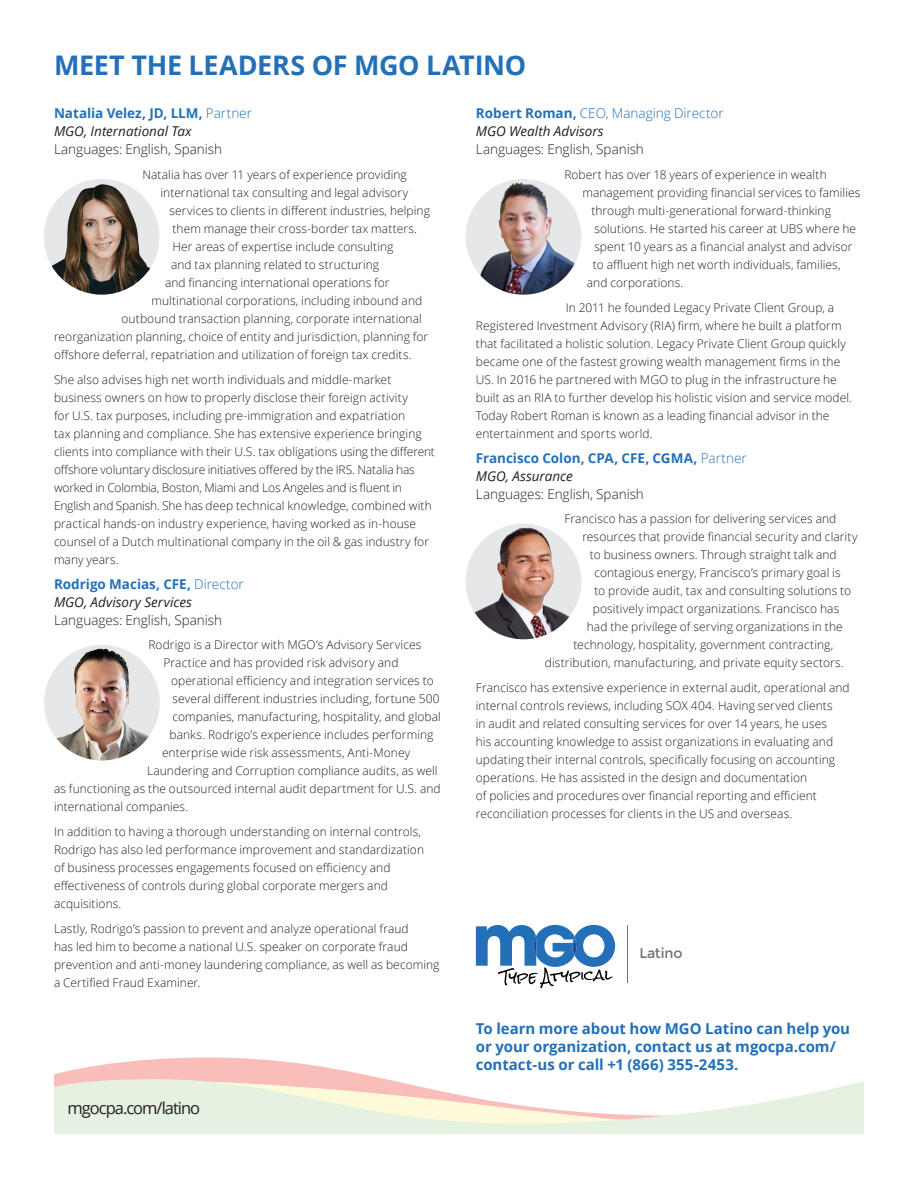
<style>
.page{position:relative;width:918px;height:1188px;background:#fff}
.page>*{position:absolute;margin:0;border:0;box-sizing:border-box;transform-origin:0 0}
.bios{font:700 27px "Open Sans";letter-spacing:-.015em;color:#2370b9}
.t1{font:16.5px "Open Sans";letter-spacing:-.06em;color:#231f20}
.bios-2{font:700 15px/18px "Open Sans";letter-spacing:-.005em;color:#2370b9}
.t2{font:13.95px "Montserrat";color:#6f7070}
.bios-3{font:300 13.5px/18px "Open Sans";letter-spacing:-.005em;color:#231f20}
.bios-4{font:700 13.5px/18px "Open Sans";color:#2370b9}
.bios-5{font:300 12px/18px "Open Sans";letter-spacing:.005em;color:#231f20}
.s1{font-weight:700;color:#2370b9}
.s2{color:#2370b9}
.s3{font-weight:400;font-style:italic}
.s4{font-weight:300}
.s5{font-weight:400;font-style:italic;color:#231f20}
.s6{font-weight:300;color:#231f20}
</style>
<div class="page">
<svg style="left:54px;top:1057px;width:321px;height:20px;fill:#f9bdba"></svg>
<svg style="left:54px;top:1077px;width:330px;height:2px"></svg>
<svg style="left:54px;top:1079px;width:810px;height:55px;fill:#e5f1e1"></svg>
<hr style="left:627px;top:925px;width:1px;height:57px;background:#6f7070">
<svg style="left:476px;top:925px;width:139px;height:63px"></svg>
<img style="left:466px;top:179px;width:115px;height:116px;border-radius:58px">
<img style="left:466px;top:524px;width:115px;height:115px;border-radius:58px">
<div style="left:44px;top:179px;width:115px;height:116px;background:#e6e7e9;border-radius:50%"></div>
<img style="left:47px;top:179px;width:103px;height:116px">
<img style="left:44px;top:645px;width:116px;height:115px;border-radius:58px">
<p class="bios" style="left:54px;top:46px;width:474px">MEET THE LEADERS OF MGO LATINO</p>
<p class="bios-3" style="left:54px;top:104px;width:199px"><span class="s1">Natalia Velez, JD, LLM,</span> <span class="s2">Partner<br></span><span class="s3">MGO, International Tax<br></span>Languages: English, Spanish</p>
<p class="bios-5" style="left:142px;top:165px;width:266px">Natalia has over 11 years of experience providing</p>
<p class="bios-5" style="left:160px;top:183px;width:249px">international tax consulting and legal advisory</p>
<p class="bios-5" style="left:170px;top:201px;width:262px">services to clients in different industries, helping</p>
<p class="bios-5" style="left:172px;top:219px;width:246px">them manage their cross-border tax matters.</p>
<p class="bios-5" style="left:172px;top:237px;width:222px">Her areas of expertise include consulting</p>
<p class="bios-5" style="left:171px;top:255px;width:210px">and tax planning related to structuring</p>
<p class="bios-5" style="left:165px;top:273px;width:226px">and financing international operations for</p>
<p class="bios-5" style="left:152px;top:291px;width:272px">multinational corporations, including inbound and</p>
<p class="bios-5" style="left:122px;top:309px;width:302px">outbound transaction planning, corporate international</p>
<p class="bios-5" style="left:54px;top:327px;width:376px">reorganization planning, choice of entity and jurisdiction, planning for</p>
<p class="bios-5" style="left:54px;top:345px;width:359px">offshore deferral, repatriation and utilization of foreign tax credits.</p>
<p class="bios-5" style="left:54px;top:370px;width:382px">She also advises high net worth individuals and middle-market business owners on how to properly disclose their foreign activity<br>for U.S. tax purposes, including pre-immigration and expatriation<br>tax planning and compliance. She has extensive experience bringing clients into compliance with their U.S. tax obligations using the different offshore voluntary disclosure initiatives offered by the IRS. Natalia has worked in Colombia, Boston, Miami and Los Angeles and is fluent in English and Spanish. She has deep technical knowledge, combined with practical hands-on industry experience, having worked as in-house counsel of a Dutch multinational company in the oil &amp; gas industry for many years.</p>
<p class="bios-3" style="left:54px;top:574px;width:191px"><span class="s1">Rodrigo Macias, CFE,</span> <span class="s2">Director<br></span><span class="s3">MGO, Advisory Services<br></span>Languages: English, Spanish</p>
<p class="bios-5" style="left:148px;top:636px;width:274px">Rodrigo is a Director with MGO’s Advisory Services</p>
<p class="bios-5" style="left:164px;top:654px;width:236px">Practice and has provided risk advisory and</p>
<p class="bios-5" style="left:171px;top:672px;width:264px">operational efficiency and integration services to</p>
<p class="bios-5" style="left:172px;top:690px;width:269px">several different industries including, fortune 500</p>
<p class="bios-5" style="left:172px;top:708px;width:270px">companies, manufacturing, hospitality, and global</p>
<p class="bios-5" style="left:170px;top:726px;width:265px">banks. Rodrigo’s experience includes performing</p>
<p class="bios-5" style="left:162px;top:744px;width:250px">enterprise wide risk assessments, Anti-Money</p>
<p class="bios-5" style="left:147px;top:762px;width:292px">Laundering and Corruption compliance audits, as well</p>
<p class="bios-5" style="left:54px;top:780px;width:388px">as functioning as the outsourced internal audit department for U.S. and</p>
<p class="bios-5" style="left:54px;top:798px;width:136px">international companies.</p>
<p class="bios-5" style="left:54px;top:822px;width:372px">In addition to having a thorough understanding on internal controls, Rodrigo has also led performance improvement and standardization of business processes engagements focused on efficiency and effectiveness of controls during global corporate mergers and acquisitions.</p>
<p class="bios-5" style="left:54px;top:919px;width:387px">Lastly, Rodrigo’s passion to prevent and analyze operational fraud<br>has led him to become a national U.S. speaker on corporate fraud prevention and anti-money laundering compliance, as well as becoming a Certified Fraud Examiner.</p>
<p class="t1" style="left:68px;top:1097px;width:134px">mgocpa.com/latino</p>
<p class="bios-3" style="left:476px;top:104px;width:249px"><span class="s1">Robert Roman,</span> <span class="s2">CEO, Managing Director<br></span><span class="s3">MGO Wealth Advisors<br></span>Languages: English, Spanish</p>
<p class="bios-5" style="left:564px;top:165px;width:264px">Robert has over 18 years of experience in wealth</p>
<p class="bios-5" style="left:582px;top:183px;width:280px">management providing financial services to families</p>
<p class="bios-5" style="left:591px;top:201px;width:241px">through multi-generational forward-thinking</p>
<p class="bios-5" style="left:594px;top:219px;width:263px">solutions. He started his career at UBS where he</p>
<p class="bios-5" style="left:594px;top:237px;width:260px">spent 10 years as a financial analyst and advisor</p>
<p class="bios-5" style="left:593px;top:255px;width:249px">to affluent high net worth individuals, families,</p>
<p class="bios-5" style="left:587px;top:273px;width:98px">and corporations.</p>
<p class="bios-5" style="left:476px;top:298px;width:378px;text-indent:90px">In 2011 he founded Legacy Private Client Group, a Registered Investment Advisory (RIA) firm, where he built a platform that facilitated a holistic solution. Legacy Private Client Group quickly became one of the fastest growing wealth management firms in the US. In 2016 he partnered with MGO to plug in the infrastructure he built as an RIA to further develop his holistic vision and service model.<br>Today Robert Roman is known as a leading financial advisor in the entertainment and sports world.</p>
<p class="bios-4" style="left:476px;top:448px;width:272px">Francisco Colon, CPA, CFE, CGMA, <span class="s4">Partner<br></span><span class="s5">MGO, Assurance<br></span><span class="s6">Languages: English, Spanish</span></p>
<p class="bios-5" style="left:564px;top:510px;width:274px">Francisco has a passion for delivering services and</p>
<p class="bios-5" style="left:582px;top:528px;width:277px">resources that provide financial security and clarity</p>
<p class="bios-5" style="left:590px;top:546px;width:248px">to business owners. Through straight talk and</p>
<p class="bios-5" style="left:594px;top:564px;width:248px">contagious energy, Francisco’s primary goal is</p>
<p class="bios-5" style="left:594px;top:582px;width:258px">to provide audit, tax and consulting solutions to</p>
<p class="bios-5" style="left:593px;top:600px;width:248px">positively impact organizations. Francisco has</p>
<p class="bios-5" style="left:587px;top:618px;width:257px">had the privilege of serving organizations in the</p>
<p class="bios-5" style="left:573px;top:636px;width:262px">technology, hospitality, government contracting,</p>
<p class="bios-5" style="left:545px;top:654px;width:300px">distribution, manufacturing, and private equity sectors.</p>
<p class="bios-5" style="left:476px;top:678px;width:375px">Francisco has extensive experience in external audit, operational and internal controls reviews, including SOX 404. Having served clients<br>in audit and related consulting services for over 14 years, he uses<br>his accounting knowledge to assist organizations in evaluating and updating their internal controls, specifically focusing on accounting operations. He has assisted in the design and documentation<br>of policies and procedures over financial reporting and efficient reconciliation processes for clients in the US and overseas.</p>
<p class="t2" style="left:639px;top:945px;width:45px">Latino</p>
<p class="bios-2" style="left:476px;top:1019px;width:376px">To learn more about how MGO Latino can help you or your organization, contact us at mgocpa.com/ contact-us or call +1 (866) 355-2453.</p>
</div>
